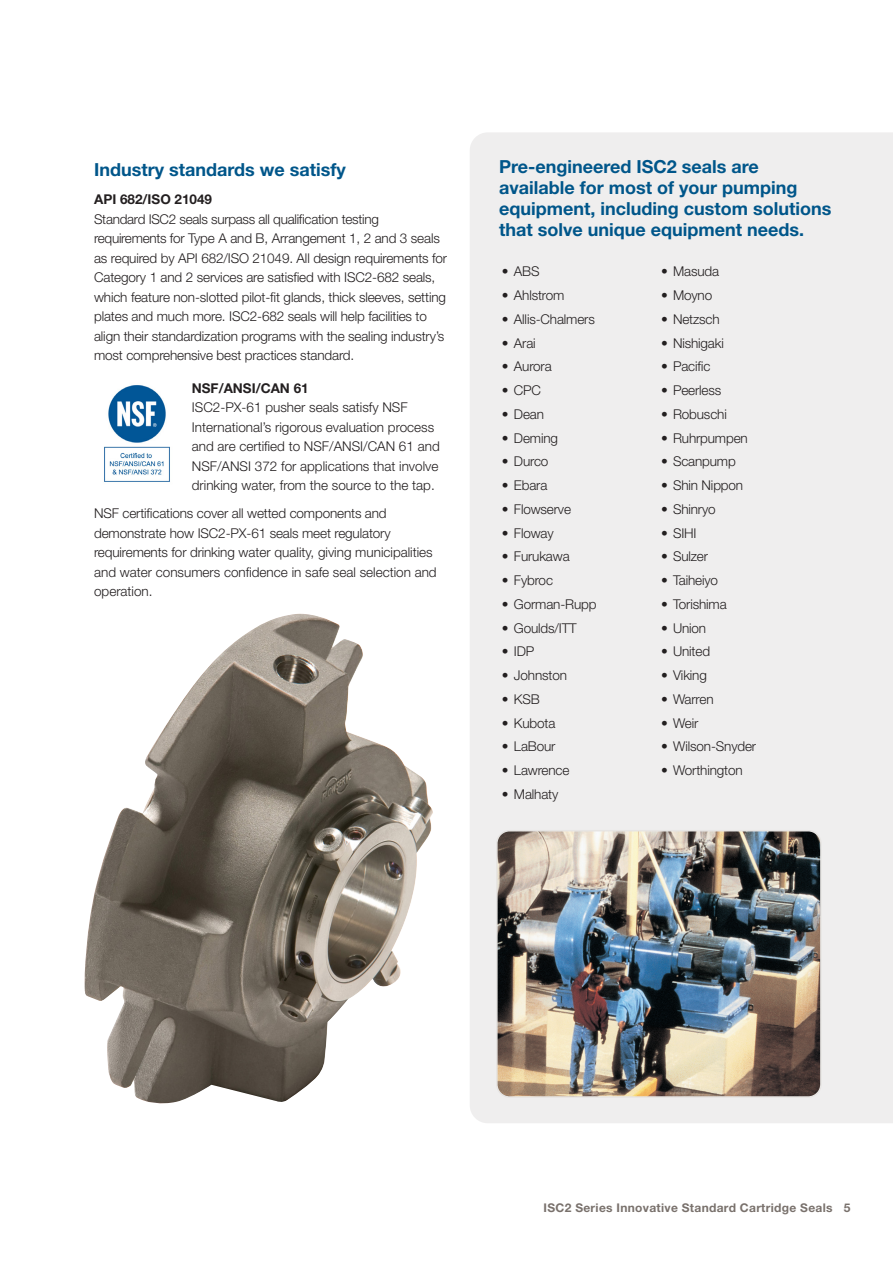
<style>
.page{position:relative;width:893px;height:1263px;background:#fff}
.page>*{position:absolute;margin:0;border:0;box-sizing:border-box;transform-origin:0 0}
.Subhead_Level_1__blu{font:700 18px/21px "Helvetica Neue LT Std";color:#00568a}
.Body_copy{font:300 13.5px/19.5px "Helvetica Neue LT Std";letter-spacing:-.01em;color:#231f20}
.Body_copy-2{font:700 13.5px "Helvetica Neue LT Std";color:#231f20}
.t1{font:700 12px "Helvetica Neue LT Std";letter-spacing:.025em;color:#79716c}
</style>
<div class="page">
<div style="left:470px;top:132px;width:423px;height:991px;background:#efeeee"></div>
<img style="left:497px;top:831px;width:324px;height:266px">
<div style="left:496px;top:830px;width:326px;height:268px;border:2px solid #e7e5e3;border-radius:13px"></div>
<img style="left:84px;top:614px;width:349px;height:490px">
<img style="left:104px;top:385px;width:66px;height:97px">
<p class="Subhead_Level_1__blu" style="left:94px;top:159px;width:253px">Industry standards we satisfy</p>
<p class="Body_copy-2" style="left:94px;top:191px;width:120px">API 682/ISO 21049</p>
<p class="Body_copy" style="left:94px;top:209px;width:355px">Standard ISC2 seals surpass all qualification testing requirements for Type A and B, Arrangement 1, 2 and 3 seals as required by API 682/ISO 21049. All design requirements for Category 1 and 2 services are satisfied with ISC2-682 seals, which feature non-slotted pilot-fit glands, thick sleeves, setting plates and much more. ISC2-682 seals will help facilities to align their standardization programs with the sealing industry’s most comprehensive best practices standard.</p>
<p class="Body_copy-2" style="left:192px;top:379px;width:118px">NSF/ANSI/CAN 61</p>
<p class="Body_copy" style="left:192px;top:397px;width:249px">ISC2-PX-61 pusher seals satisfy NSF International’s rigorous evaluation process and are certified to NSF/ANSI/CAN 61 and NSF/ANSI 372 for applications that involve drinking water, from the source to the tap.</p>
<p class="Body_copy" style="left:94px;top:503px;width:344px">NSF certifications cover all wetted components and demonstrate how ISC2-PX-61 seals meet regulatory requirements for drinking water quality, giving municipalities and water consumers confidence in safe seal selection and operation.</p>
<p class="Subhead_Level_1__blu" style="left:499px;top:156px;width:334px">Pre-engineered ISC2 seals are available for most of your pumping equipment, including custom solutions that solve unique equipment needs.</p>
<p class="Body_copy" style="left:502px;top:261px;width:39px">• ABS</p>
<p class="Body_copy" style="left:502px;top:285px;width:64px">• Ahlstrom</p>
<p class="Body_copy" style="left:502px;top:309px;width:94px">• Allis-Chalmers</p>
<p class="Body_copy" style="left:502px;top:333px;width:35px">• Arai</p>
<p class="Body_copy" style="left:502px;top:356px;width:51px">• Aurora</p>
<p class="Body_copy" style="left:502px;top:380px;width:41px">• CPC</p>
<p class="Body_copy" style="left:502px;top:404px;width:44px">• Dean</p>
<p class="Body_copy" style="left:502px;top:428px;width:58px">• Deming</p>
<p class="Body_copy" style="left:502px;top:451px;width:48px">• Durco</p>
<p class="Body_copy" style="left:502px;top:475px;width:47px">• Ebara</p>
<p class="Body_copy" style="left:502px;top:499px;width:71px">• Flowserve</p>
<p class="Body_copy" style="left:502px;top:523px;width:53px">• Floway</p>
<p class="Body_copy" style="left:502px;top:546px;width:69px">• Furukawa</p>
<p class="Body_copy" style="left:502px;top:570px;width:53px">• Fybroc</p>
<p class="Body_copy" style="left:502px;top:594px;width:96px">• Gorman-Rupp</p>
<p class="Body_copy" style="left:502px;top:618px;width:76px">• Goulds/ITT</p>
<p class="Body_copy" style="left:502px;top:641px;width:34px">• IDP</p>
<p class="Body_copy" style="left:502px;top:665px;width:67px">• Johnston</p>
<p class="Body_copy" style="left:502px;top:689px;width:39px">• KSB</p>
<p class="Body_copy" style="left:502px;top:713px;width:55px">• Kubota</p>
<p class="Body_copy" style="left:502px;top:736px;width:55px">• LaBour</p>
<p class="Body_copy" style="left:502px;top:760px;width:69px">• Lawrence</p>
<p class="Body_copy" style="left:502px;top:784px;width:58px">• Malhaty</p>
<p class="Body_copy" style="left:661px;top:261px;width:60px">• Masuda</p>
<p class="Body_copy" style="left:661px;top:285px;width:53px">• Moyno</p>
<p class="Body_copy" style="left:661px;top:309px;width:60px">• Netzsch</p>
<p class="Body_copy" style="left:661px;top:333px;width:64px">• Nishigaki</p>
<p class="Body_copy" style="left:661px;top:356px;width:51px">• Pacific</p>
<p class="Body_copy" style="left:661px;top:380px;width:62px">• Peerless</p>
<p class="Body_copy" style="left:661px;top:404px;width:67px">• Robuschi</p>
<p class="Body_copy" style="left:661px;top:428px;width:88px">• Ruhrpumpen</p>
<p class="Body_copy" style="left:661px;top:451px;width:76px">• Scanpump</p>
<p class="Body_copy" style="left:661px;top:475px;width:84px">• Shin Nippon</p>
<p class="Body_copy" style="left:661px;top:499px;width:56px">• Shinryo</p>
<p class="Body_copy" style="left:661px;top:523px;width:37px">• SIHI</p>
<p class="Body_copy" style="left:661px;top:546px;width:49px">• Sulzer</p>
<p class="Body_copy" style="left:661px;top:570px;width:59px">• Taiheiyo</p>
<p class="Body_copy" style="left:661px;top:594px;width:67px">• Torishima</p>
<p class="Body_copy" style="left:661px;top:618px;width:47px">• Union</p>
<p class="Body_copy" style="left:661px;top:641px;width:51px">• United</p>
<p class="Body_copy" style="left:661px;top:665px;width:47px">• Viking</p>
<p class="Body_copy" style="left:661px;top:689px;width:54px">• Warren</p>
<p class="Body_copy" style="left:661px;top:713px;width:39px">• Weir</p>
<p class="Body_copy" style="left:661px;top:736px;width:97px">• Wilson-Snyder</p>
<p class="Body_copy" style="left:661px;top:760px;width:83px">• Worthington</p>
<p class="t1" style="left:544px;top:1201px;width:308px">ISC2 Series Innovative Standard Cartridge Seals 5</p>
</div>
